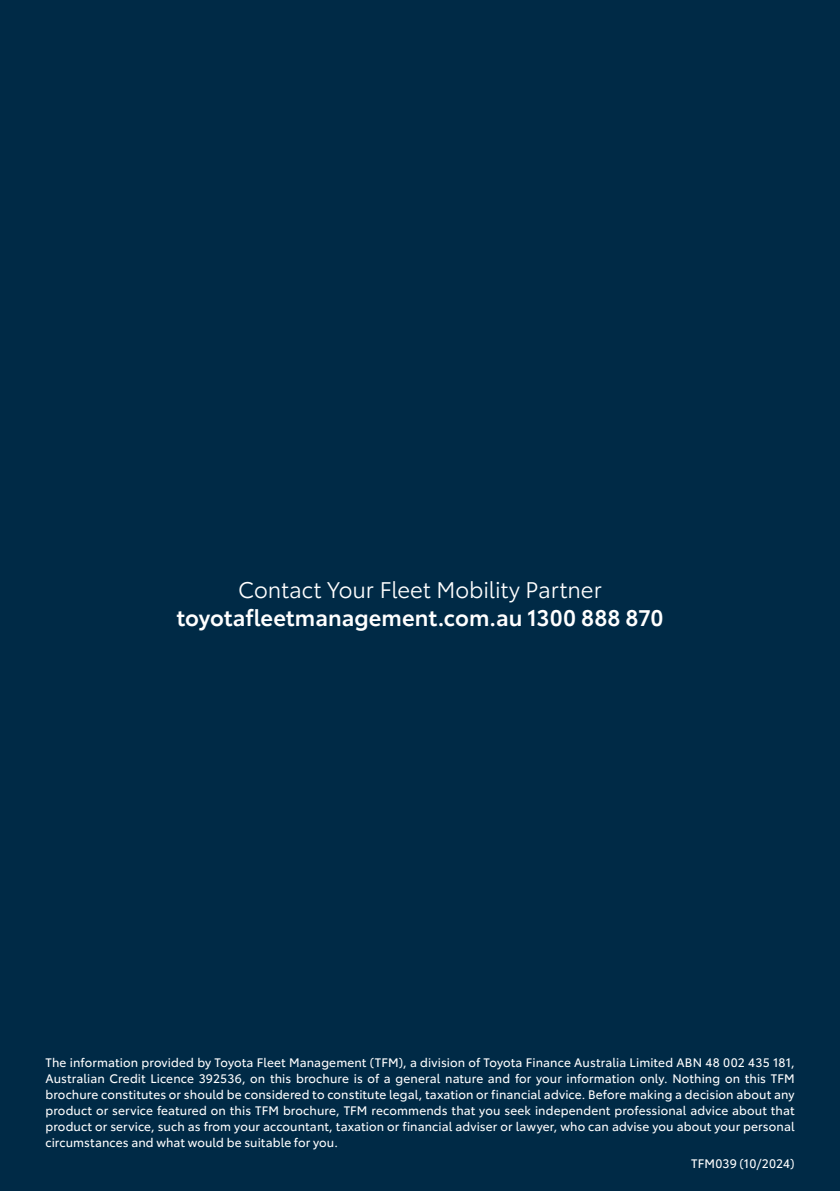
<style>
.page{position:relative;width:840px;height:1191px;background:#fff}
.page>*{position:absolute;margin:0;border:0;box-sizing:border-box;transform-origin:0 0}
.t1{font:600 22px "Toyota Type";color:#fff}
.t2{font:22px "Toyota Type";letter-spacing:-.005em;color:#fff}
.t3{font:12px/16px "Toyota Type";letter-spacing:.01em;color:#fff;text-align:justify}
</style>
<div class="page">
<div style="left:0;top:0;width:839px;height:1191px;background:#002a46"></div>
<h1 class="t2" style="left:238px;top:574px;width:365px">Contact Your Fleet Mobility Partner</h1>
<h1 class="t1" style="left:176px;top:601px;width:488px">toyotafleetmanagement.com.au 1300 888 870</h1>
<p class="t3" style="left:45px;top:1053px;width:750px">The information provided by Toyota Fleet Management (TFM), a division of Toyota Finance Australia Limited ABN 48 002 435 181, Australian Credit Licence 392536, on this brochure is of a general nature and for your information only. Nothing on this TFM brochure constitutes or should be considered to constitute legal, taxation or financial advice. Before making a decision about any product or service featured on this TFM brochure, TFM recommends that you seek independent professional advice about that product or service, such as from your accountant, taxation or financial adviser or lawyer, who can advise you about your personal circumstances and what would be suitable for you.</p>
<p class="t3" style="left:690px;top:1155px;width:105px">TFM039 (10/2024)</p>
</div>
